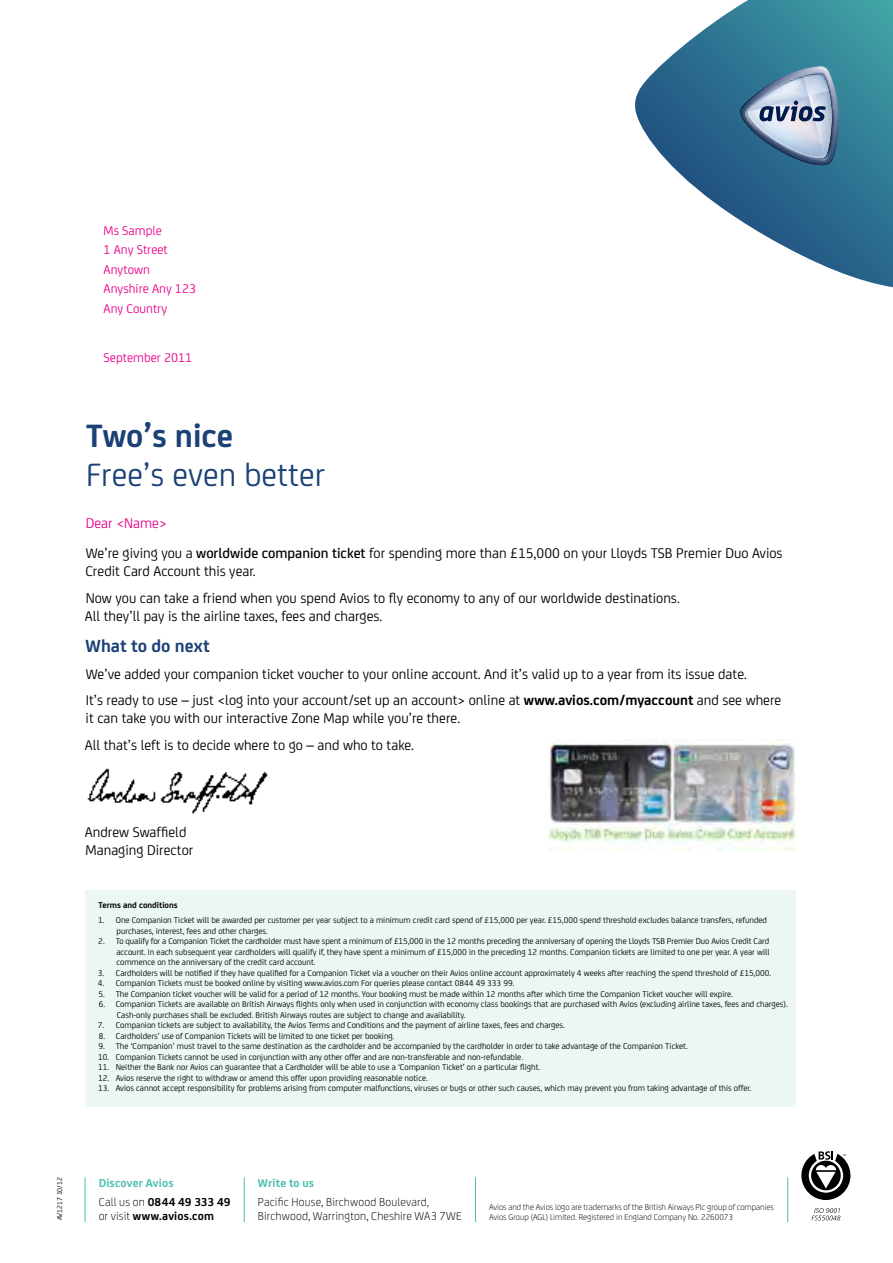
<style>
.page{position:relative;width:893px;height:1263px;background:#fff}
.page>*{position:absolute;margin:0;border:0;box-sizing:border-box;transform-origin:0 0}
.t1{font:34.5px "FS Joey";color:#1b4177}
.t2{font:700 34.5px "FS Joey";color:#1b4177}
.t3{font:700 18.75px "FS Joey";letter-spacing:.005em;color:#1b4177}
.t4{font:15px/26.5px "FS Joey";color:#000}
.t5{font:13.5px/19.5px "FS Joey";color:#ec008c}
.t6{font:300 12.3px/14.7px "FS Joey";letter-spacing:.015em;color:#000}
.t7{font:700 12.3px/19px "FS Joey";letter-spacing:.015em;color:#4cc0ad}
.t8{font:700 12.3px "FS Joey";letter-spacing:.015em;color:#000}
.t9{font:9px/10.5px "FS Joey";color:#000}
.t10{font:300 9px/10.8px "FS Joey";letter-spacing:-.005em;color:#000}
.t11{font:700 9px "FS Joey";color:#000}
.t12{font:7.5px "FS Joey";color:#000}
.s1{color:#ec008c}
.s2{font-weight:500}
.s3{font-weight:700}
.s4{font-weight:300;color:#000}
.s5{color:#000}
.s6{font-weight:300}
</style>
<div class="page">
<div style="left:85px;top:890px;width:710px;height:217px;background:#ecf6f3"></div>
<svg style="left:635px;top:0;width:258px;height:287px"></svg>
<img style="left:729px;top:55px;width:121px;height:122px">
<img style="left:735px;top:60px;width:28px;height:111px">
<img style="left:763px;top:54px;width:88px;height:118px">
<img style="left:768px;top:102px;width:78px;height:70px">
<img style="left:734px;top:69px;width:5px;height:89px">
<svg style="left:739px;top:66px;width:101px;height:100px"></svg>
<img style="left:87px;top:768px;width:181px;height:46px">
<img style="left:548px;top:740px;width:247px;height:110px">
<svg style="left:801px;top:1151px;width:49px;height:49px"></svg>
<svg style="left:811px;top:1208px;width:29px;height:12px"></svg>
<hr style="left:475px;top:1177px;width:1px;height:45px;background:#4cc0ad">
<hr style="left:787px;top:1177px;width:1px;height:45px;background:#4cc0ad">
<hr style="left:85px;top:1177px;width:1px;height:45px;background:#4cc0ad">
<hr style="left:244px;top:1177px;width:1px;height:45px;background:#4cc0ad">
<h3 class="t5" style="left:104px;top:220px;width:94px">Ms Sample<br>1 Any Street<br>Anytown<br>Anyshire Any 123<br>Any Country</h3>
<h3 class="t5" style="left:104px;top:347px;width:90px">September 2011</h3>
<h1 class="t2" style="left:86px;top:410px;width:149px">Two’s nice</h1>
<h1 class="t1" style="left:86px;top:450px;width:241px">Free’s even better</h1>
<h3 class="t4" style="left:86px;top:506px;width:698px;line-height:30.8px"><span class="s1">Dear &lt;Name&gt;<br></span>We’re giving you a <span class="s2">worldwide companion ticket</span> for spending more than £15,000 on your Lloyds TSB Premier Duo Avios</h3>
<h3 class="t4" style="left:85px;top:557px;width:596px">Credit Card Account this year.<br>Now you can take a friend when you spend Avios to fly economy to any of our worldwide destinations.</h3>
<h3 class="t4" style="left:85px;top:602px;width:299px">All they’ll pay is the airline taxes, fees and charges.</h3>
<h2 class="t3" style="left:86px;top:632px;width:126px">What to do next</h2>
<h3 class="t4" style="left:86px;top:659px;width:697px">We’ve added your companion ticket voucher to your online account. And it’s valid up to a year from its issue date.<br>It’s ready to use – just &lt;log into your account/set up an account&gt; online at <span class="s3">www.avios.com/myaccount</span> and see where</h3>
<h3 class="t4" style="left:85px;top:704px;width:377px">it can take you with our interactive Zone Map while you’re there.<br>All that’s left is to decide where to go – and who to take.</h3>
<h3 class="t4" style="left:85px;top:822px;width:110px;line-height:18px">Andrew Swaffield<br>Managing Director</h3>
<p class="t11" style="left:99px;top:898px;width:81px">Terms and conditions</p>
<p class="t9" style="left:117px;top:914px;width:652px;text-indent:-19px">1. One Companion Ticket will be awarded per customer per year subject to a minimum credit card spend of £15,000 per year. £15,000 spend threshold excludes balance transfers, refunded purchases, interest, fees and other charges.</p>
<p class="t9" style="left:116px;top:935px;width:655px;text-align:justify;text-indent:-18px">2. To qualify for a Companion Ticket the cardholder must have spent a minimum of £15,000 in the 12 months preceding the anniversary of opening the Lloyds TSB Premier Duo Avios Credit Card account. In each subsequent year cardholders will qualify if, they have spent a minimum of £15,000 in the preceding 12 months. Companion tickets are limited to one per year. A year will commence on the anniversary of the credit card account.</p>
<p class="t9" style="left:98px;top:967px;width:675px">3. Cardholders will be notified if they have qualified for a Companion Ticket via a voucher on their Avios online account approximately 4 weeks after reaching the spend threshold of £15,000.</p>
<p class="t9" style="left:98px;top:977px;width:418px">4. Companion Tickets must be booked online by visiting www.avios.com For queries please contact 0844 49 333 99.</p>
<p class="t9" style="left:98px;top:988px;width:636px">5. The Companion ticket voucher will be valid for a period of 12 months. Your booking must be made within 12 months after which time the Companion Ticket voucher will expire.</p>
<p class="t9" style="left:117px;top:998px;width:673px;text-indent:-18px">6. Companion Tickets are available on British Airways flights only when used in conjunction with economy class bookings that are purchased with Avios (excluding airline taxes, fees and charges).<br>Cash-only purchases shall be excluded. British Airways routes are subject to change and availability.</p>
<p class="t9" style="left:98px;top:1019px;width:468px">7. Companion tickets are subject to availability, the Avios Terms and Conditions and the payment of airline taxes, fees and charges.</p>
<p class="t9" style="left:99px;top:1030px;width:297px">8. Cardholders’ use of Companion Tickets will be limited to one ticket per booking.</p>
<p class="t9" style="left:98px;top:1040px;width:591px">9. The ‘Companion’ must travel to the same destination as the cardholder and be accompanied by the cardholder in order to take advantage of the Companion Ticket.</p>
<p class="t9" style="left:98px;top:1051px;width:426px">10. Companion Tickets cannot be used in conjunction with any other offer and are non-transferable and non-refundable.</p>
<p class="t9" style="left:98px;top:1061px;width:444px">11. Neither the Bank nor Avios can guarantee that a Cardholder will be able to use a ‘Companion Ticket’ on a particular flight.</p>
<p class="t9" style="left:98px;top:1072px;width:331px">12. Avios reserve the right to withdraw or amend this offer upon providing reasonable notice.</p>
<p class="t9" style="left:98px;top:1082px;width:655px">13. Avios cannot accept responsibility for problems arising from computer malfunctions, viruses or bugs or other such causes, which may prevent you from taking advantage of this offer.</p>
<p class="t12" style="left:54px;top:1220px;width:45px;rotate:-90deg">AV1217 10/12</p>
<h3 class="t7" style="left:99px;top:1172px;width:133px">Discover Avios<br><span class="s4">Call us on</span> <span class="s5">0844 49 333 49</span></h3>
<h3 class="t8" style="left:99px;top:1207px;width:117px"><span class="s6">or visit</span> www.avios.com</h3>
<h3 class="t7" style="left:258px;top:1172px;width:58px">Write to us</h3>
<h3 class="t6" style="left:258px;top:1193px;width:205px">Pacific House, Birchwood Boulevard,<br>Birchwood, Warrington, Cheshire WA3 7WE</h3>
<p class="t10" style="left:489px;top:1201px;width:286px">Avios and the Avios logo are trademarks of the British Airways Plc group of companies<br>Avios Group (AGL) Limited. Registered in England Company No. 2260073</p>
</div>
